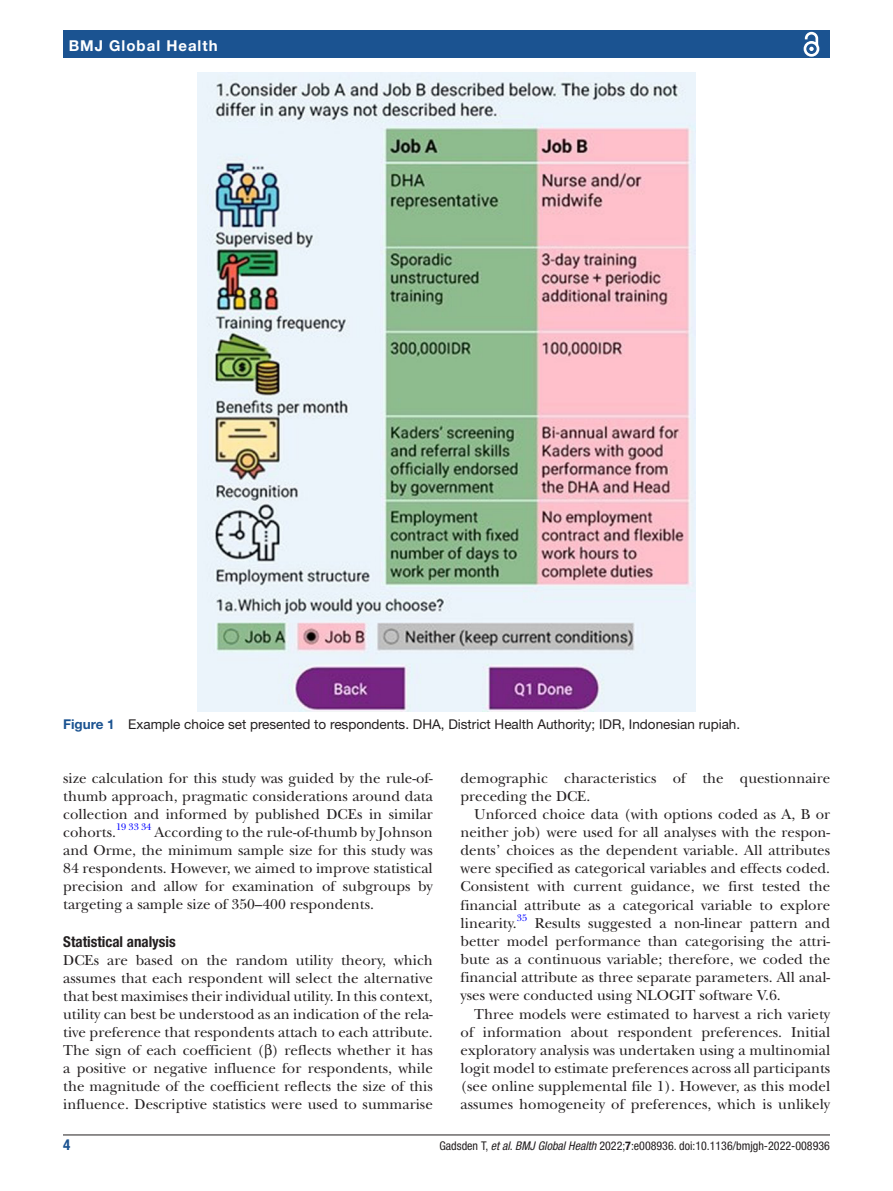
<style>
.page{position:relative;width:893px;height:1191px;background:#fff}
.page>*{position:absolute;margin:0;border:0;box-sizing:border-box;transform-origin:0 0}
.t1{font:15px/18.1px "New Baskerville";color:#231f20;text-align:justify}
.t2{font:700 condensed 15px "Helvetica Neue LT Std";color:#231f20}
.t3{font:700 15px "Helvetica Neue LT Std";letter-spacing:.065em;color:#fff}
.t4{font:700 condensed 15px "Helvetica Neue LT Std";color:#1b5391}
.t5{font:13.5px "Helvetica Neue LT Std";color:#231f20}
.t6{font:condensed 12px "Helvetica Neue LT Std";color:#231f20}
.t7{font:9.9px "New Baskerville";color:#00f}
.s1{font-weight:700;color:#1b5391}
.s2{font-style:italic}
.s3{font-weight:700}
</style>
<div class="page">
<hr style="left:63px;top:1134px;width:767px;height:1px;background:#231f20">
<div style="left:63px;top:31px;width:767px;height:27px;background:#1b5391"></div>
<svg style="left:803px;top:31px;width:17px;height:26px"></svg>
<img style="left:197px;top:73px;width:499px;height:638px">
<p class="t3" style="left:69px;top:36px;width:150px">BMJ Global Health</p>
<p class="t5" style="left:63px;top:716px;width:679px"><span class="s1">Figure 1</span> Example choice set presented to respondents. DHA, District Health Authority; IDR, Indonesian rupiah.</p>
<p class="t1" style="left:63px;top:768px;width:371px">size calculation for this study was guided by the rule-of&shy;thumb approach, pragmatic considerations around data collection and informed by published DCEs in similar cohorts.<sup>19</sup> <sup>33</sup> <sup>34</sup> According to the rule-of-thumb by Johnson and Orme, the minimum sample size for this study was 84 respondents. However, we aimed to improve statistical precision and allow for examination of subgroups by targeting a sample size of 350–400 respondents.</p>
<p class="t2" style="left:63px;top:933px;width:114px">Statistical analysis</p>
<p class="t1" style="left:63px;top:951px;width:371px">DCEs are based on the random utility theory, which assumes that each respondent will select the alternative that best maximises their individual utility. In this context, utility can best be understood as an indication of the rela&shy;tive preference that respondents attach to each attribute.<br>The sign of each coefficient ( ) reflects whether it has a positive or negative influence for respondents, while the magnitude of the coefficient reflects the size of this influence. Descriptive statistics were used to summarise</p>
<p class="t1" style="left:461px;top:768px;width:371px">demographic characteristics of the questionnaire preceding the DCE.</p>
<p class="t1" style="left:461px;top:805px;width:371px;text-indent:14px">Unforced choice data (with options coded as A, B or neither job) were used for all analyses with the respon&shy;dents’ choices as the dependent variable. All attributes were specified as categorical variables and effects coded.<br>Consistent with current guidance, we first tested the financial attribute as a categorical variable to explore linearity.</p>
<p class="t7" style="left:517px;top:912px;width:12px">35</p>
<p class="t1" style="left:461px;top:914px;width:371px;text-indent:74px">Results suggested a non-linear pattern and better model performance than categorising the attri&shy;bute as a continuous variable; therefore, we coded the financial attribute as three separate parameters. All anal&shy;yses were conducted using NLOGIT software V.6.</p>
<p class="t1" style="left:461px;top:1004px;width:371px;text-indent:14px">Three models were estimated to harvest a rich variety of information about respondent preferences. Initial exploratory analysis was undertaken using a multinomial logit model to estimate preferences across all participants (see online supplemental file 1). However, as this model assumes homogeneity of preferences, which is unlikely</p>
<p class="t4" style="left:63px;top:1135px;width:9px">4</p>
<p class="t6" style="left:439px;top:1138px;width:392px">Gadsden T, <span class="s2">et al</span>. <span class="s2">BMJ Global Health</span> 2022;<span class="s3">7</span>:e008936. doi:10.1136/bmjgh-2022-008936</p>
</div>
